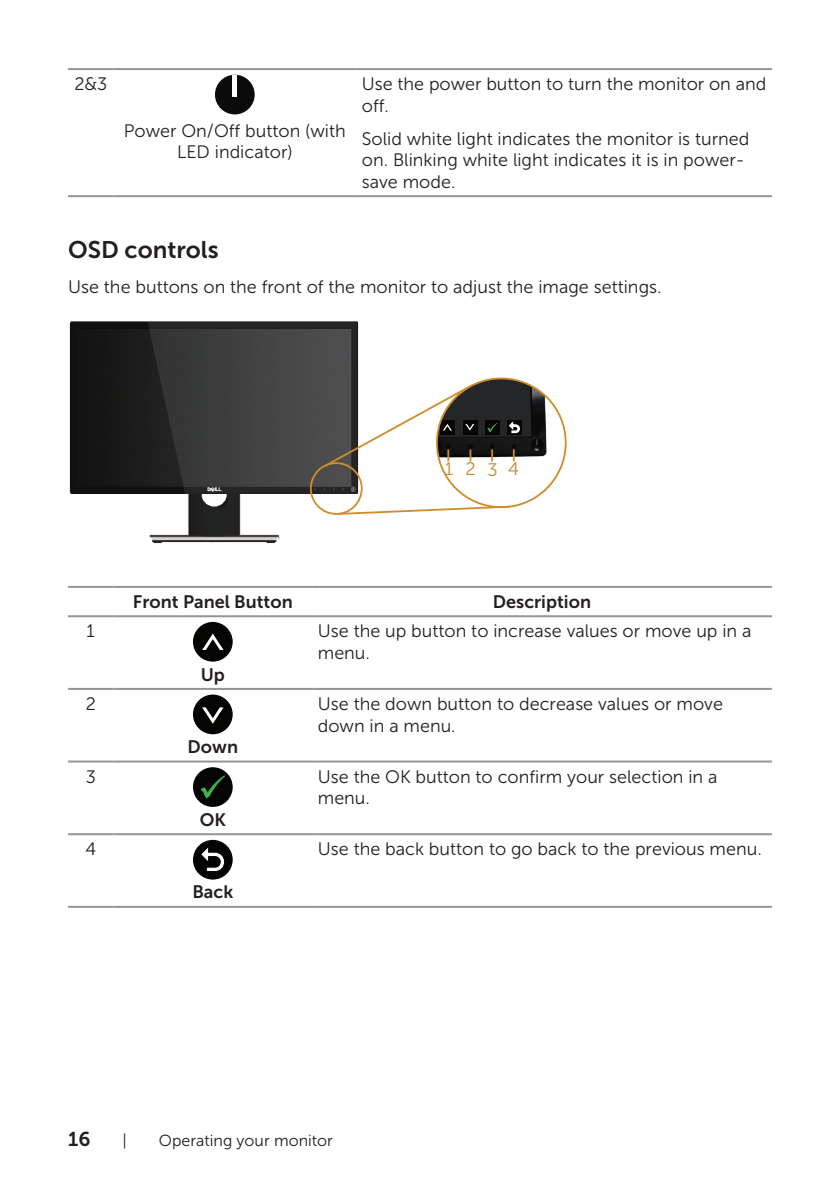
<style>
.page{position:relative;width:840px;height:1191px;background:#fff}
.page>*{position:absolute;margin:0;border:0;box-sizing:border-box;transform-origin:0 0}
.Head_3{font:24px "Museo Sans For Dell 700";color:#231f20}
.t1{font:20px "Museo Sans For Dell 700";color:#231f20}
.t2{font:18.2px "Museo Sans For Dell 300";color:#c78830}
.text{font:18px/21.6px "Museo Sans For Dell 300";color:#231f20}
.text-2{font:18px "Museo Sans For Dell 700";color:#231f20}
.t3{font:16px "Museo Sans For Dell 300";color:#231f20}
</style>
<div class="page">
<hr style="left:68px;top:68px;width:45px;height:2px;background:#939598">
<hr style="left:113px;top:68px;width:243px;height:2px;background:#939598">
<hr style="left:356px;top:68px;width:415px;height:2px;background:#939598">
<hr style="left:68px;top:195px;width:45px;height:2px;background:#939598">
<hr style="left:113px;top:195px;width:243px;height:2px;background:#939598">
<hr style="left:356px;top:195px;width:415px;height:2px;background:#939598">
<div style="left:215px;top:75px;width:39px;height:39px;background:#0c0b0b;border-radius:50%"></div>
<hr style="left:233px;top:75px;width:4px;height:21px;background:#fff">
<img style="left:69px;top:321px;width:290px;height:222px">
<div style="left:77px;top:329px;width:70px;height:157px;background:#181817"></div>
<svg style="left:336px;top:505px;width:175px;height:11px"></svg>
<img style="left:475px;top:380px;width:81px;height:82px">
<div style="left:462px;top:420px;width:15px;height:15px;background:#070505"></div>
<div style="left:484px;top:420px;width:15px;height:15px;background:#070505"></div>
<svg style="left:487px;top:423px;width:10px;height:9px"></svg>
<svg style="left:507px;top:419px;width:14px;height:15px"></svg>
<svg style="left:147px;top:321px;width:328px;height:173px"></svg>
<svg style="left:491px;top:449px;width:2px;height:12px"></svg>
<svg style="left:512px;top:449px;width:2px;height:12px"></svg>
<hr style="left:68px;top:586px;width:45px;height:2px;background:#939598">
<hr style="left:113px;top:586px;width:199px;height:2px;background:#939598">
<hr style="left:312px;top:586px;width:459px;height:2px;background:#939598">
<hr style="left:68px;top:615px;width:45px;height:2px;background:#939598">
<hr style="left:113px;top:615px;width:199px;height:2px;background:#939598">
<hr style="left:312px;top:615px;width:459px;height:2px;background:#939598">
<hr style="left:68px;top:688px;width:45px;height:2px;background:#939598">
<hr style="left:113px;top:688px;width:199px;height:2px;background:#939598">
<hr style="left:312px;top:688px;width:459px;height:2px;background:#939598">
<hr style="left:68px;top:760px;width:45px;height:2px;background:#939598">
<hr style="left:113px;top:760px;width:199px;height:2px;background:#939598">
<hr style="left:312px;top:760px;width:459px;height:2px;background:#939598">
<hr style="left:68px;top:833px;width:45px;height:2px;background:#939598">
<hr style="left:113px;top:833px;width:199px;height:2px;background:#939598">
<hr style="left:312px;top:833px;width:459px;height:2px;background:#939598">
<hr style="left:68px;top:906px;width:45px;height:2px;background:#939598">
<hr style="left:113px;top:906px;width:199px;height:2px;background:#939598">
<hr style="left:312px;top:906px;width:459px;height:2px;background:#939598">
<div style="left:193px;top:622px;width:39px;height:39px;background:#040503;border-radius:50%"></div>
<svg style="left:202px;top:633px;width:21px;height:17px"></svg>
<div style="left:193px;top:694px;width:39px;height:40px;background:#040503;border-radius:50%"></div>
<svg style="left:202px;top:707px;width:21px;height:16px"></svg>
<div style="left:193px;top:767px;width:39px;height:40px;background:#040503;border-radius:50%"></div>
<svg style="left:200px;top:775px;width:25px;height:24px"></svg>
<div style="left:193px;top:840px;width:39px;height:39px;background:#040503;border-radius:50%"></div>
<svg style="left:201px;top:848px;width:23px;height:23px"></svg>
<p class="text" style="left:74px;top:73px;width:34px">2&amp;3</p>
<p class="text" style="left:124px;top:120px;width:223px;text-align:center">Power On/Off button (with<br>LED indicator)</p>
<p class="text" style="left:361px;top:73px;width:406px">Use the power button to turn the monitor on and off.</p>
<p class="text" style="left:361px;top:128px;width:389px">Solid white light indicates the monitor is turned on. Blinking white light indicates it is in power&shy;save mode.</p>
<p class="Head_3" style="left:68px;top:236px;width:152px">OSD controls</p>
<p class="text" style="left:68px;top:276px;width:594px">Use the buttons on the front of the monitor to adjust the image settings.</p>
<p class="t2" style="left:444px;top:459px;width:76px">1234</p>
<p class="text-2" style="left:133px;top:591px;width:161px">Front Panel Button</p>
<p class="text-2" style="left:492px;top:591px;width:99px">Description</p>
<p class="text" style="left:87px;top:620px;width:10px">1</p>
<p class="text" style="left:317px;top:620px;width:435px">Use the up button to increase values or move up in a menu.</p>
<p class="text-2" style="left:201px;top:664px;width:26px">Up</p>
<p class="text" style="left:86px;top:693px;width:12px">2</p>
<p class="text" style="left:317px;top:693px;width:406px">Use the down button to decrease values or move down in a menu.</p>
<p class="text-2" style="left:187px;top:737px;width:52px">Down</p>
<p class="text" style="left:86px;top:765px;width:12px">3</p>
<p class="text" style="left:317px;top:765px;width:401px">Use the OK button to confirm your selection in a menu.</p>
<p class="text-2" style="left:199px;top:809px;width:28px">OK</p>
<p class="text" style="left:85px;top:838px;width:12px">4</p>
<p class="text" style="left:317px;top:838px;width:445px">Use the back button to go back to the previous menu.</p>
<p class="text-2" style="left:192px;top:882px;width:42px">Back</p>
<p class="t1" style="left:68px;top:1127px;width:24px">16</p>
<p class="t3" style="left:122px;top:1131px;width:6px">|</p>
<p class="t3" style="left:159px;top:1131px;width:175px">Operating your monitor</p>
</div>
